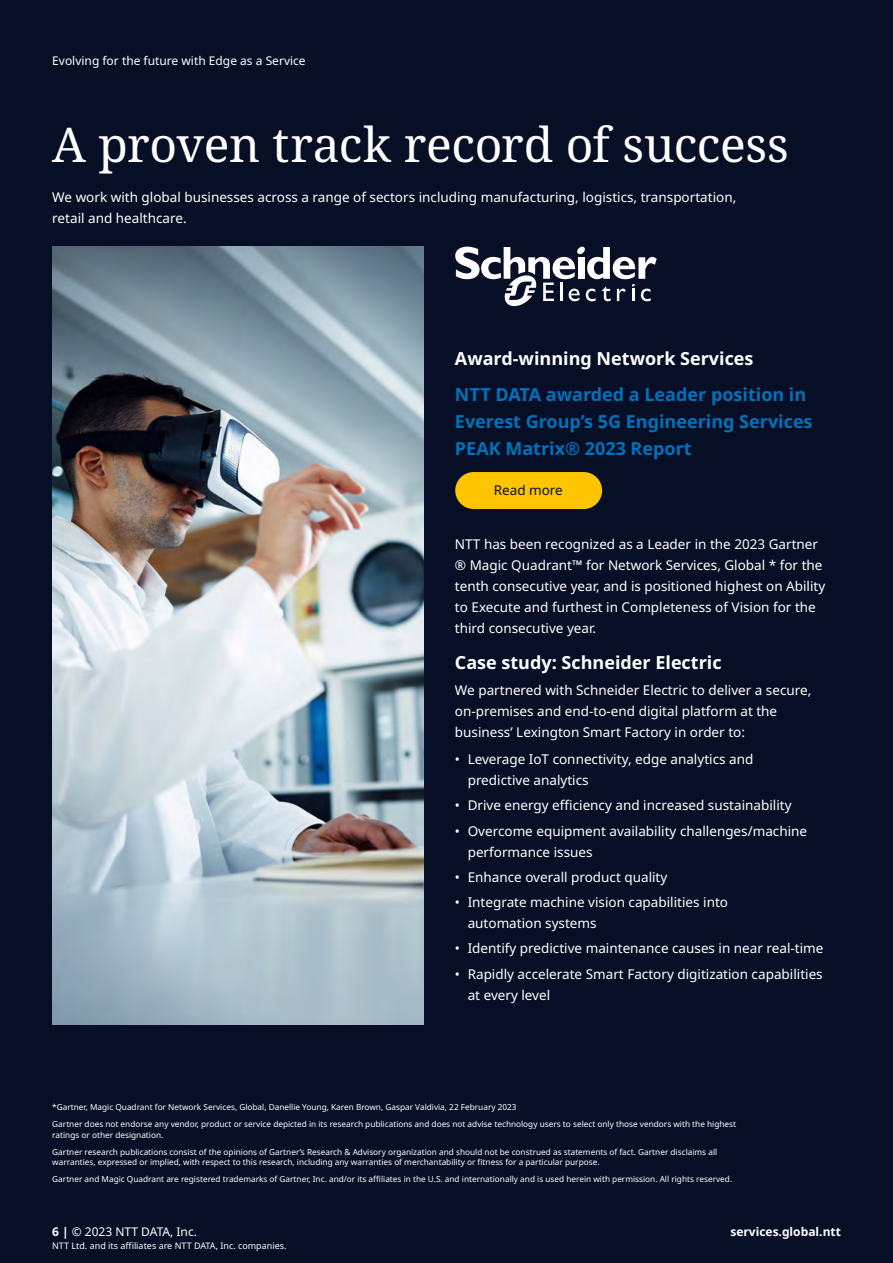
<style>
.page{position:relative;width:893px;height:1263px;background:#070f26}
.page>*{position:absolute;margin:0;border:0;box-sizing:border-box;transform-origin:0 0}
.t1{font:48px "Noto Serif";letter-spacing:-.005em;color:#fff}
.t2{font:700 18px/27px "Noto Sans";color:#0072bc}
.t3{font:700 18px "Noto Sans";color:#fff}
.t4{font:13.5px/21px "Noto Sans";color:#fff}
.t5{font:13.5px "Noto Sans";color:#070f26}
.t6{font:12px "Noto Sans";color:#fff}
.t7{font:700 12px "Noto Sans";color:#fff}
.t8{font:9px "Noto Sans";color:#fff}
.t9{font:8.25px/17px "Noto Sans";color:#fff}
.s1{font-weight:700}
</style>
<div class="page">
<svg style="left:455px;top:246px;width:202px;height:61px"></svg>
<img style="left:52px;top:247px;width:371px;height:778px">
<div style="left:455px;top:472px;width:147px;height:37px;background:#ffc400;border-radius:18px"></div>
<p class="t6" style="left:52px;top:54px;width:255px">Evolving for the future with Edge as a Service</p>
<h1 class="t1" style="left:52px;top:112px;width:738px">A proven track record of success</h1>
<p class="t4" style="left:52px;top:187px;width:685px">We work with global businesses across a range of sectors including manufacturing, logistics, transportation, retail and healthcare.</p>
<h2 class="t3" style="left:455px;top:348px;width:300px">Award-winning Network Services</h2>
<h2 class="t2" style="left:455px;top:381px;width:359px">NTT DATA awarded a Leader position in<br>Everest Group’s 5G Engineering Services<br>PEAK Matrix® 2023 Report</h2>
<p class="t5" style="left:494px;top:482px;width:71px">Read more</p>
<p class="t4" style="left:455px;top:534px;width:372px">NTT has been recognized as a Leader in the 2023 Gartner ® Magic Quadrant™ for Network Services, Global * for the tenth consecutive year, and is positioned highest on Ability to Execute and furthest in Completeness of Vision for the third consecutive year.</p>
<h2 class="t3" style="left:455px;top:652px;width:268px">Case study: Schneider Electric</h2>
<p class="t4" style="left:455px;top:679px;width:358px">We partnered with Schneider Electric to deliver a secure, on-premises and end-to-end digital platform at the business’ Lexington Smart Factory in order to:</p>
<p class="t4" style="left:468px;top:749px;width:287px;text-indent:-13px">• Leverage IoT connectivity, edge analytics and predictive analytics</p>
<p class="t4" style="left:455px;top:795px;width:338px">• Drive energy efficiency and increased sustainability</p>
<p class="t4" style="left:468px;top:820px;width:341px;text-indent:-13px">• Overcome equipment availability challenges/machine performance issues</p>
<p class="t4" style="left:455px;top:866px;width:214px">• Enhance overall product quality</p>
<p class="t4" style="left:468px;top:892px;width:262px;text-indent:-13px">• Integrate machine vision capabilities into automation systems</p>
<p class="t4" style="left:455px;top:938px;width:370px">• Identify predictive maintenance causes in near real-time</p>
<p class="t4" style="left:468px;top:963px;width:357px;text-indent:-13px">• Rapidly accelerate Smart Factory digitization capabilities at every level</p>
<p class="t9" style="left:52px;top:1099px;width:685px">*Gartner, Magic Quadrant for Network Services, Global, Danellie Young, Karen Brown, Gaspar Valdivia, 22 February 2023<br>Gartner does not endorse any vendor, product or service depicted in its research publications and does not advise technology users to select only those vendors with the highest</p>
<p class="t9" style="left:52px;top:1126px;width:666px">ratings or other designation.<br>Gartner research publications consist of the opinions of Gartner’s Research &amp; Advisory organization and should not be construed as statements of fact. Gartner disclaims all</p>
<p class="t9" style="left:52px;top:1154px;width:681px">warranties, expressed or implied, with respect to this research, including any warranties of merchantability or fitness for a particular purpose.<br>Gartner and Magic Quadrant are registered trademarks of Gartner, Inc. and/or its affiliates in the U.S. and internationally and is used herein with permission. All rights reserved.</p>
<p class="t6" style="left:52px;top:1225px;width:146px"><span class="s1">6 |</span> © 2023 NTT DATA, Inc.</p>
<p class="t8" style="left:52px;top:1240px;width:236px">NTT Ltd. and its affiliates are NTT DATA, Inc. companies.</p>
<p class="t7" style="left:730px;top:1225px;width:112px">services.global.ntt</p>
</div>
